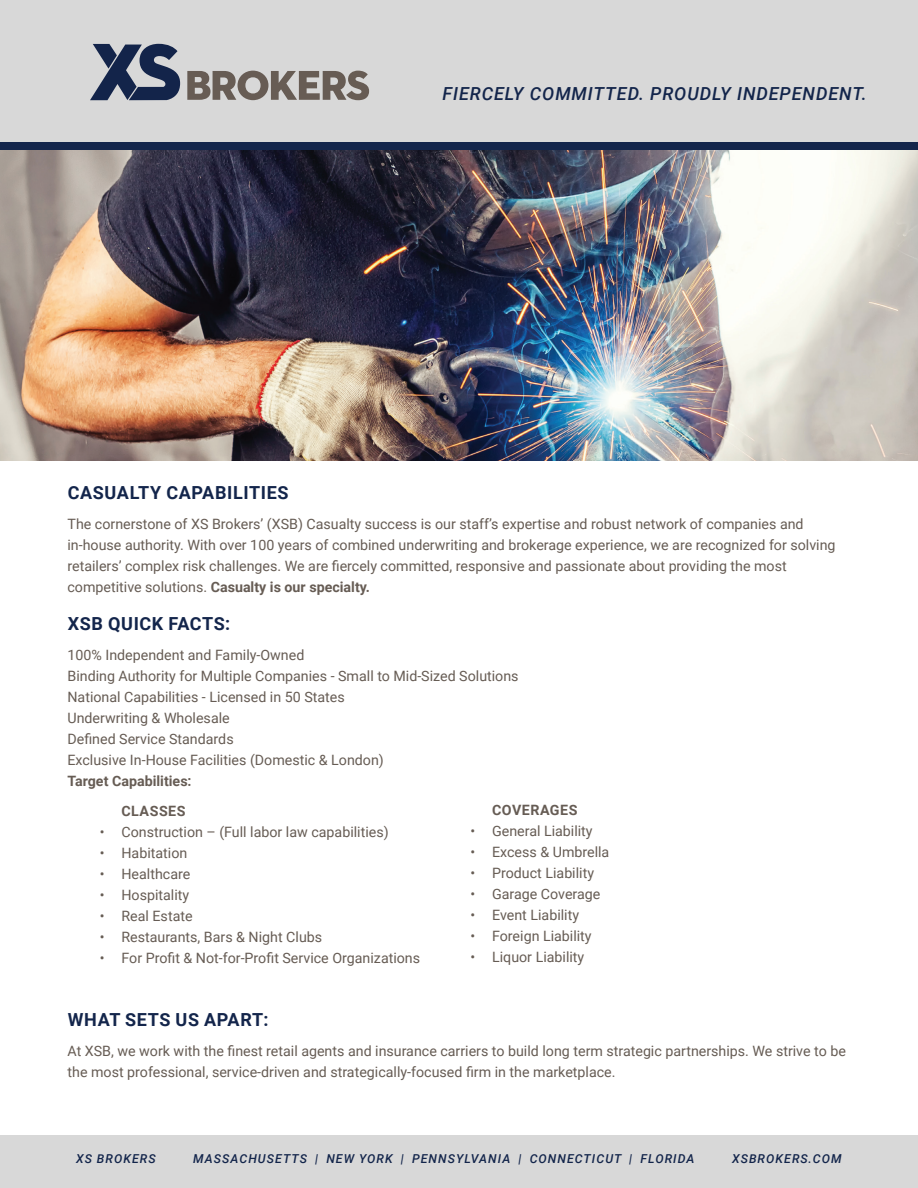
<style>
.page{position:relative;width:918px;height:1188px;background:#fff}
.page>*{position:absolute;margin:0;border:0;box-sizing:border-box;transform-origin:0 0}
.t1{font:700 18px "Roboto";letter-spacing:.035em;color:#13254b}
.t2{font:italic 500 18px "Roboto";letter-spacing:.05em;color:#13254b}
.t3{font:14.25px/21px "Roboto";color:#665c54}
.t4{font:700 14.25px/30px "Roboto";color:#665c54}
.t5{font:700 14.25px "Roboto";letter-spacing:.035em;color:#665c54}
.t6{font:italic 500 12.3px "Roboto";letter-spacing:.085em;color:#13254b}
.s1{font-weight:700}
</style>
<div class="page">
<div style="left:0;top:1136px;width:918px;height:52px;background:#d8d8d8"></div>
<div style="left:0;top:0;width:918px;height:190px;background:#d8d8d8"></div>
<svg style="left:90px;top:44px;width:90px;height:56px"></svg>
<svg style="left:187px;top:71px;width:182px;height:29px"></svg>
<div style="left:0;top:142px;width:918px;height:8px;background:#13254b"></div>
<img style="left:0;top:150px;width:918px;height:310px">
<p class="t2" style="left:442px;top:81px;width:426px">FIERCELY COMMITTED. PROUDLY INDEPENDENT.</p>
<p class="t1" style="left:68px;top:480px;width:222px">CASUALTY CAPABILITIES</p>
<p class="t3" style="left:68px;top:513px;width:770px">The cornerstone of XS Brokers’ (XSB) Casualty success is our staff’s expertise and robust network of companies and in-house authority. With over 100 years of combined underwriting and brokerage experience, we are recognized for solving retailers’ complex risk challenges. We are fiercely committed, responsive and passionate about providing the most competitive solutions. <span class="s1">Casualty is our specialty.</span></p>
<p class="t1" style="left:68px;top:611px;width:164px">XSB QUICK FACTS:</p>
<p class="t3" style="left:68px;top:644px;width:453px">100% Independent and Family-Owned<br>Binding Authority for Multiple Companies - Small to Mid-Sized Solutions National Capabilities - Licensed in 50 States<br>Underwriting &amp; Wholesale<br>Defined Service Standards<br>Exclusive In-House Facilities (Domestic &amp; London)</p>
<p class="t4" style="left:121px;top:765px;width:72px;text-indent:-54px">Target Capabilities:<br>CLASSES</p>
<p class="t3" style="left:100px;top:821px;width:290px">• Construction – (Full labor law capabilities)</p>
<p class="t3" style="left:100px;top:842px;width:89px">• Habitation</p>
<p class="t3" style="left:100px;top:863px;width:92px">• Healthcare</p>
<p class="t3" style="left:100px;top:884px;width:91px">• Hospitality</p>
<p class="t3" style="left:100px;top:905px;width:94px">• Real Estate</p>
<p class="t3" style="left:100px;top:926px;width:224px">• Restaurants, Bars &amp; Night Clubs</p>
<p class="t3" style="left:100px;top:947px;width:322px">• For Profit &amp; Not-for-Profit Service Organizations</p>
<p class="t5" style="left:492px;top:800px;width:87px">COVERAGES</p>
<p class="t3" style="left:471px;top:820px;width:124px">• General Liability</p>
<p class="t3" style="left:471px;top:841px;width:140px">• Excess &amp; Umbrella</p>
<p class="t3" style="left:471px;top:862px;width:125px">• Product Liability</p>
<p class="t3" style="left:471px;top:883px;width:131px">• Garage Coverage</p>
<p class="t3" style="left:471px;top:904px;width:110px">• Event Liability</p>
<p class="t3" style="left:471px;top:925px;width:123px">• Foreign Liability</p>
<p class="t3" style="left:471px;top:946px;width:115px">• Liquor Liability</p>
<p class="t1" style="left:68px;top:1007px;width:202px">WHAT SETS US APART:</p>
<p class="t3" style="left:68px;top:1040px;width:780px">At XSB, we work with the finest retail agents and insurance carriers to build long term strategic partnerships. We strive to be the most professional, service-driven and strategically-focused firm in the marketplace.</p>
<p class="t6" style="left:76px;top:1150px;width:81px">XS BROKERS</p>
<p class="t6" style="left:193px;top:1150px;width:503px">MASSACHUSETTS | NEW YORK | PENNSYLVANIA | CONNECTICUT | FLORIDA</p>
<p class="t6" style="left:732px;top:1150px;width:111px">XSBROKERS.COM</p>
</div>
